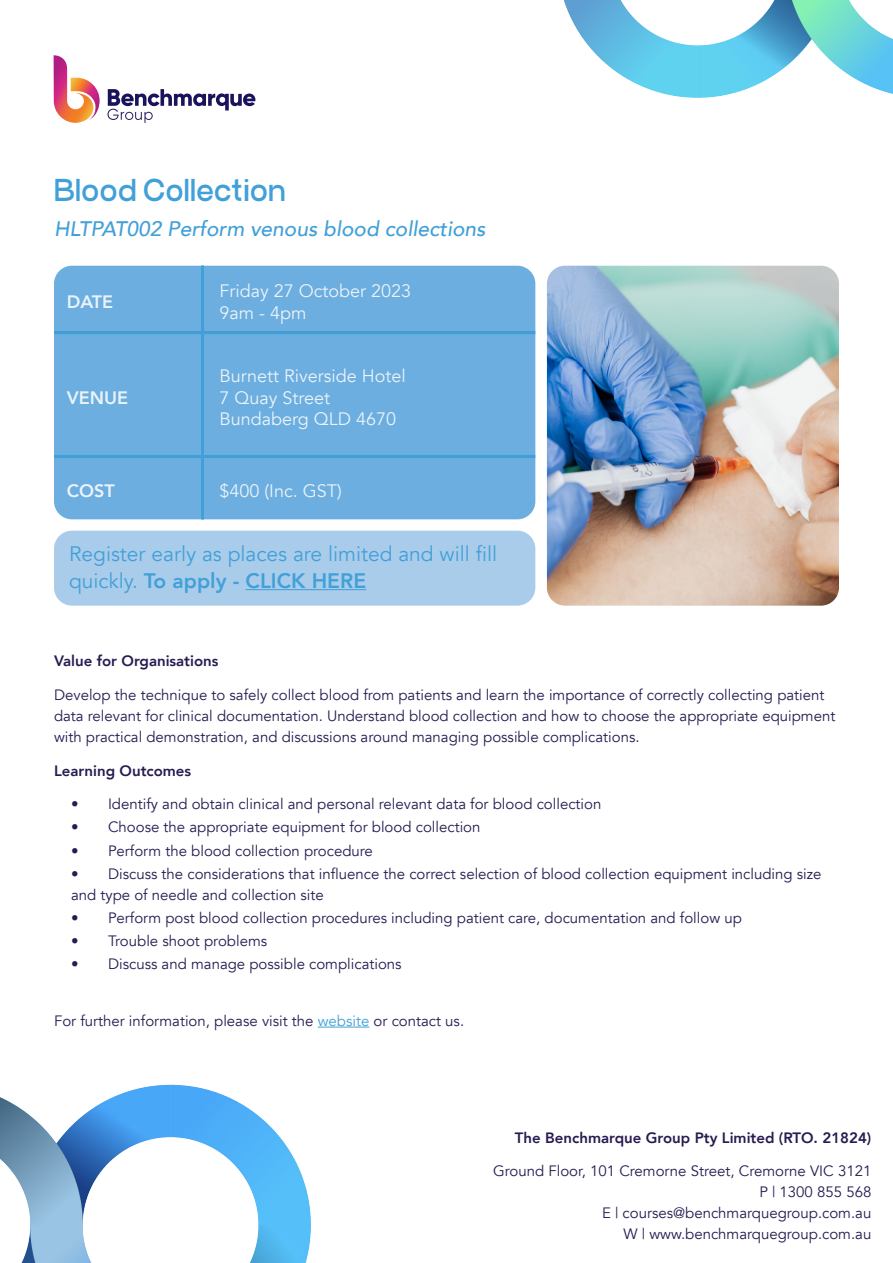
<style>
.page{position:relative;width:893px;height:1263px;background:#fff}
.page>*{position:absolute;margin:0;border:0;box-sizing:border-box;transform-origin:0 0}
.t1{font:700 30px "Craftwork Sans";color:#42a0d8}
.t2{font:21px/27px "Avenir";color:#42a0d8}
.t3{font:italic 500 21px "Avenir";color:#42a0d8}
.t4{font:18px "Avenir";color:#ebf3fa}
.t5{font:800 18px "Avenir";color:#ebf3fa}
.BODY_TEXT{font:15px/21px "Avenir";color:#281b51}
.BODY_TEXT-2{font:800 15px "Avenir";color:#281b51}
.s1{font-weight:800}
.s2{color:#42a0d8}
</style>
<div class="page">
<img style="left:0;top:0;width:893px;height:1263px">
<div style="left:54px;top:266px;width:481px;height:253px;background:#6baedf;border-radius:18px"></div>
<svg style="left:54px;top:55px;width:46px;height:68px"></svg>
<svg style="left:107px;top:89px;width:148px;height:34px"></svg>
<div style="left:54px;top:531px;width:481px;height:75px;background:#aacceb;border-radius:18px"></div>
<hr style="left:201px;top:266px;width:3px;height:253px;background:#42a0d8">
<hr style="left:54px;top:331px;width:481px;height:3px;background:#42a0d8">
<hr style="left:54px;top:455px;width:481px;height:3px;background:#42a0d8">
<hr style="left:246px;top:589px;width:120px;height:1px;background:#42a0d8">
<img style="left:547px;top:266px;width:292px;height:340px">
<hr style="left:318px;top:1027px;width:51px;height:1px;background:#42a0d8">
<p class="t1" style="left:54px;top:172px;width:233px">Blood Collection</p>
<p class="t3" style="left:54px;top:216px;width:433px">HLTPAT002 Perform venous blood collections</p>
<p class="t5" style="left:67px;top:288px;width:48px">DATE</p>
<p class="t5" style="left:67px;top:383px;width:63px">VENUE</p>
<p class="t4" style="left:220px;top:280px;width:193px">Friday 27 October 2023</p>
<p class="t4" style="left:220px;top:302px;width:89px">9am - 4pm</p>
<p class="t4" style="left:220px;top:365px;width:188px">Burnett Riverside Hotel</p>
<p class="t4" style="left:220px;top:387px;width:112px">7 Quay Street</p>
<p class="t4" style="left:220px;top:408px;width:178px">Bundaberg QLD 4670</p>
<p class="t5" style="left:67px;top:477px;width:49px">COST</p>
<p class="t4" style="left:220px;top:480px;width:124px">$400 (Inc. GST)</p>
<p class="t2" style="left:69px;top:541px;width:430px">Register early as places are limited and will fill quickly. <span class="s1">To apply - CLICK HERE</span></p>
<p class="BODY_TEXT-2" style="left:54px;top:649px;width:166px">Value for Organisations</p>
<p class="BODY_TEXT" style="left:54px;top:684px;width:783px">Develop the technique to safely collect blood from patients and learn the importance of correctly collecting patient data relevant for clinical documentation. Understand blood collection and how to choose the appropriate equipment with practical demonstration, and discussions around managing possible complications.</p>
<p class="BODY_TEXT-2" style="left:54px;top:759px;width:139px">Learning Outcomes</p>
<p class="BODY_TEXT" style="left:71px;top:794px;width:532px">• Identify and obtain clinical and personal relevant data for blood collection</p>
<p class="BODY_TEXT" style="left:71px;top:817px;width:411px">• Choose the appropriate equipment for blood collection</p>
<p class="BODY_TEXT" style="left:71px;top:840px;width:303px">• Perform the blood collection procedure</p>
<p class="BODY_TEXT" style="left:71px;top:863px;width:752px">• Discuss the considerations that influence the correct selection of blood collection equipment including size and type of needle and collection site</p>
<p class="BODY_TEXT" style="left:71px;top:907px;width:672px">• Perform post blood collection procedures including patient care, documentation and follow up</p>
<p class="BODY_TEXT" style="left:71px;top:930px;width:198px">• Trouble shoot problems</p>
<p class="BODY_TEXT" style="left:71px;top:954px;width:332px">• Discuss and manage possible complications</p>
<p class="BODY_TEXT" style="left:54px;top:1010px;width:412px">For further information, please visit the <span class="s2">website</span> or contact us.</p>
<p class="BODY_TEXT-2" style="left:515px;top:1126px;width:358px">The Benchmarque Group Pty Limited (RTO. 21824)</p>
<p class="BODY_TEXT" style="left:493px;top:1161px;width:380px;text-align:right">Ground Floor, 101 Cremorne Street, Cremorne VIC 3121<br>P | 1300 855 568<br>E | courses@benchmarquegroup.com.au<br>W | www.benchmarquegroup.com.au</p>
</div>
